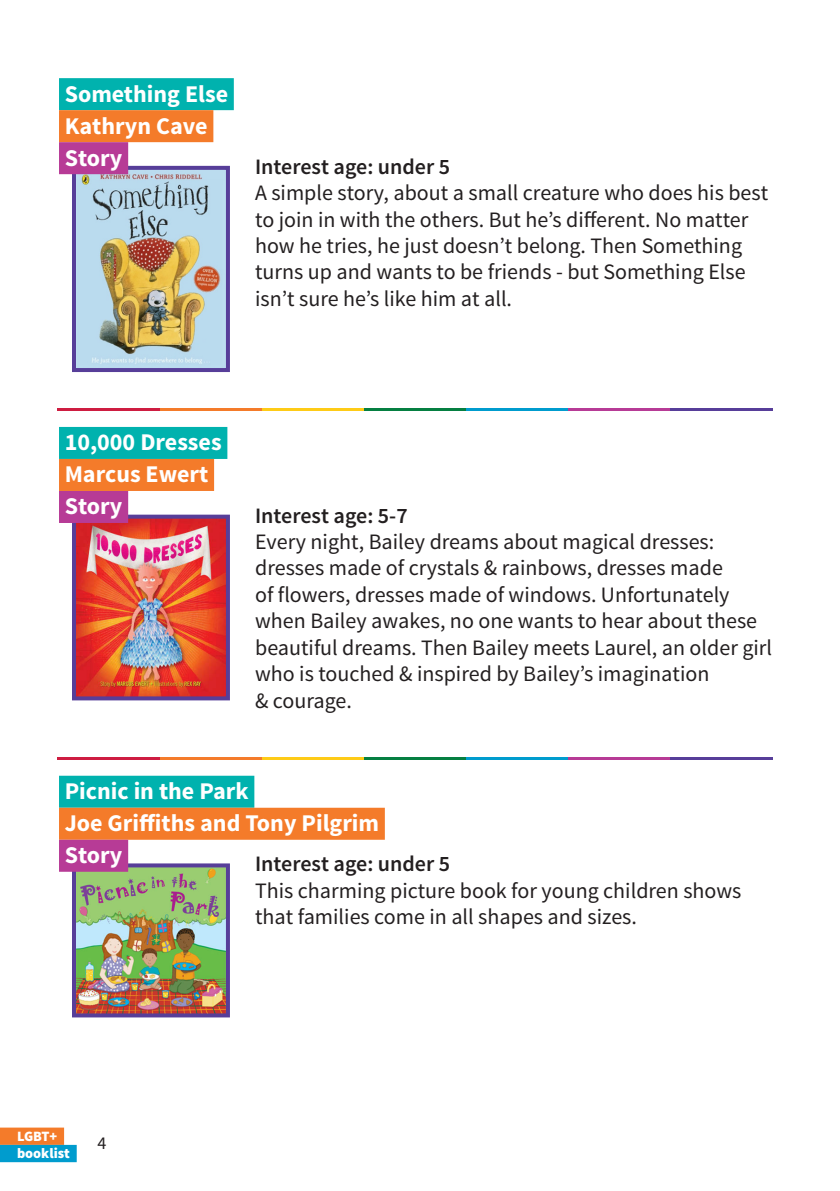
<style>
.page{position:relative;width:840px;height:1191px;background:#fff}
.page>*{position:absolute;margin:0;border:0;box-sizing:border-box;transform-origin:0 0}
.t1{font:700 24px/32px "Source Sans Pro";color:#fff}
.t2{font:22px/26.4px "Source Sans Pro";color:#231f20}
.t3{font:18px "Source Sans Pro";color:#231f20}
.t4{font:900 14.2px/17.2px "Source Sans Pro";color:#fff}
.s1{font-weight:600}
</style>
<div class="page">
<div style="left:0;top:1127px;width:64px;height:17px;background:#f47b2a"></div>
<div style="left:0;top:1144px;width:77px;height:18px;background:#009cce"></div>
<hr style="left:58px;top:408px;width:102px;height:3px;background:#ce1d41">
<hr style="left:160px;top:408px;width:102px;height:3px;background:#f47b2a">
<hr style="left:262px;top:408px;width:102px;height:3px;background:#fecb17">
<hr style="left:364px;top:408px;width:102px;height:3px;background:#057f41">
<hr style="left:466px;top:408px;width:102px;height:3px;background:#009cce">
<hr style="left:568px;top:408px;width:102px;height:3px;background:#b73b96">
<hr style="left:670px;top:408px;width:102px;height:3px;background:#573e99">
<hr style="left:58px;top:757px;width:102px;height:3px;background:#ce1d41">
<hr style="left:160px;top:757px;width:102px;height:3px;background:#f47b2a">
<hr style="left:262px;top:757px;width:102px;height:3px;background:#fecb17">
<hr style="left:364px;top:757px;width:102px;height:3px;background:#057f41">
<hr style="left:466px;top:757px;width:102px;height:3px;background:#009cce">
<hr style="left:568px;top:757px;width:102px;height:3px;background:#b73b96">
<hr style="left:670px;top:757px;width:102px;height:3px;background:#573e99">
<img style="left:70px;top:164px;width:160px;height:208px">
<div style="left:59px;top:78px;width:175px;height:32px;background:#00b2ae"></div>
<div style="left:59px;top:110px;width:154px;height:32px;background:#f47b2a"></div>
<div style="left:59px;top:142px;width:69px;height:32px;background:#b73b96"></div>
<img style="left:72px;top:512px;width:158px;height:189px">
<div style="left:59px;top:427px;width:168px;height:32px;background:#00b2ae"></div>
<div style="left:59px;top:459px;width:155px;height:32px;background:#f47b2a"></div>
<div style="left:59px;top:491px;width:69px;height:32px;background:#b73b96"></div>
<img style="left:70px;top:861px;width:160px;height:157px">
<div style="left:59px;top:775px;width:195px;height:32px;background:#00b2ae"></div>
<div style="left:59px;top:807px;width:325px;height:32px;background:#f47b2a"></div>
<div style="left:59px;top:839px;width:69px;height:32px;background:#b73b96"></div>
<h2 class="t1" style="left:65px;top:79px;width:165px">Something Else<br>Kathryn Cave<br>Story</h2>
<p class="t2" style="left:255px;top:154px;width:514px"><span class="s1">Interest age: under 5<br></span>A simple story, about a small creature who does his best to join in with the others. But he’s different. No matter how he tries, he just doesn’t belong. Then Something turns up and wants to be friends - but Something Else isn’t sure he’s like him at all.</p>
<h2 class="t1" style="left:65px;top:427px;width:158px">10,000 Dresses<br>Marcus Ewert<br>Story</h2>
<p class="t2" style="left:255px;top:502px;width:518px"><span class="s1">Interest age: 5-7<br></span>Every night, Bailey dreams about magical dresses: dresses made of crystals &amp; rainbows, dresses made<br>of flowers, dresses made of windows. Unfortunately when Bailey awakes, no one wants to hear about these beautiful dreams. Then Bailey meets Laurel, an older girl who is touched &amp; inspired by Bailey’s imagination<br>&amp; courage.</p>
<h2 class="t1" style="left:65px;top:776px;width:316px">Picnic in the Park<br>Joe Griffiths and Tony Pilgrim<br>Story</h2>
<p class="t2" style="left:255px;top:851px;width:487px"><span class="s1">Interest age: under 5<br></span>This charming picture book for young children shows that families come in all shapes and sizes.</p>
<p class="t4" style="left:17px;top:1128px;width:54px">LGBT+ booklist</p>
<p class="t3" style="left:97px;top:1131px;width:10px">4</p>
</div>
